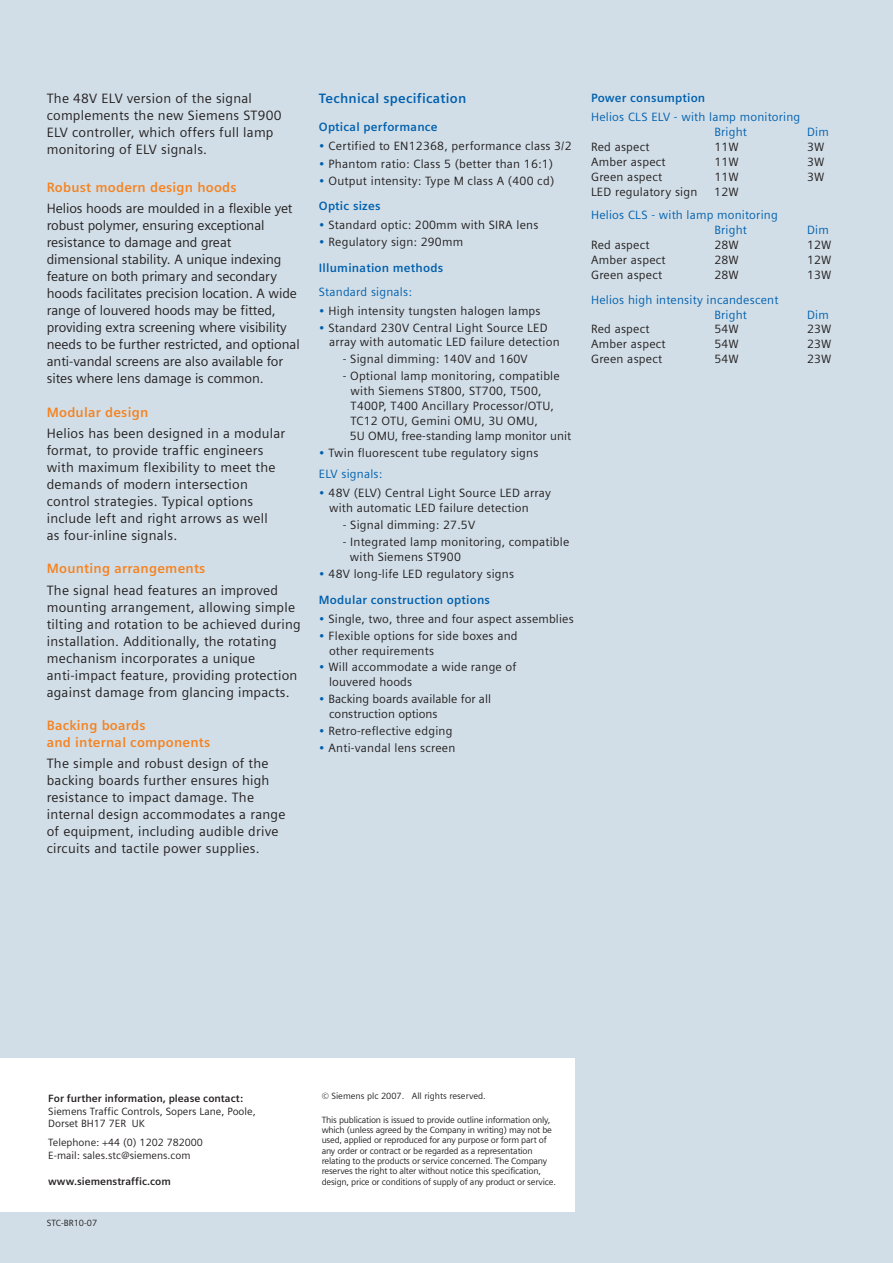
<style>
.page{position:relative;width:893px;height:1263px;background:#d1dee7}
.page>*{position:absolute;margin:0;border:0;box-sizing:border-box;transform-origin:0 0}
.t1{font:13.5px/17px "Siemens Sans";letter-spacing:.015em;color:#231f20}
.t2{font:13.5px/17px "Siemens Sans";letter-spacing:-.005em;color:#231f20}
.t3{font:700 13.5px/16.5px "Siemens Sans";letter-spacing:.015em;color:#f58220}
.t4{font:700 13.5px "Siemens Sans";letter-spacing:.015em;color:#0160ae}
.t5{font:12px/14.9px "Siemens Sans";letter-spacing:.015em;color:#231f20}
.t6{font:12px/14.9px "Siemens Sans";letter-spacing:.015em;color:#0160ae}
.t7{font:700 12px "Siemens Sans";letter-spacing:.015em;color:#0160ae}
.t8{font:10.5px/12.6px "Siemens Sans";color:#231f20}
.t9{font:700 10.5px "Siemens Sans";color:#231f20}
.t10{font:9px/10.4px "Siemens Sans";letter-spacing:-.025em;color:#231f20}
.t11{font:9px "Siemens Sans";color:#231f20}
.s1{color:#0160ae}
.s2{font-weight:700;color:#0160ae}
</style>
<div class="page">
<div style="left:0;top:1059px;width:574px;height:153px;background:#fff"></div>
<p class="t1" style="left:47px;top:90px;width:236px">The 48V ELV version of the signal complements the new Siemens ST900<br>ELV controller, which offers full lamp monitoring of ELV signals.</p>
<p class="t3" style="left:47px;top:179px;width:191px">Robust modern design hoods</p>
<p class="t2" style="left:47px;top:200px;width:255px">Helios hoods are moulded in a flexible yet robust polymer, ensuring exceptional resistance to damage and great dimensional stability. A unique indexing feature on both primary and secondary hoods facilitates precision location. A wide range of louvered hoods may be fitted, providing extra screening where visibility needs to be further restricted, and optional anti-vandal screens are also available for sites where lens damage is common.</p>
<p class="t3" style="left:47px;top:404px;width:103px">Modular design</p>
<p class="t1" style="left:47px;top:425px;width:240px">Helios has been designed in a modular format, to provide traffic engineers with maximum flexibility to meet the demands of modern intersection control strategies. Typical options include left and right arrows as well<br>as four-inline signals.</p>
<p class="t3" style="left:47px;top:560px;width:160px">Mounting arrangements</p>
<p class="t1" style="left:47px;top:581px;width:255px">The signal head features an improved mounting arrangement, allowing simple tilting and rotation to be achieved during installation. Additionally, the rotating mechanism incorporates a unique anti-impact feature, providing protection against damage from glancing impacts.</p>
<p class="t3" style="left:47px;top:717px;width:165px">Backing boards<br>and internal components</p>
<p class="t1" style="left:47px;top:755px;width:240px">The simple and robust design of the backing boards further ensures high resistance to impact damage. The internal design accommodates a range of equipment, including audible drive circuits and tactile power supplies.</p>
<p class="t4" style="left:319px;top:91px;width:149px">Technical specification</p>
<p class="t7" style="left:319px;top:120px;width:120px">Optical performance</p>
<p class="t5" style="left:319px;top:139px;width:254px"><span class="s1">•</span> Certified to EN12368, performance class 3/2</p>
<p class="t5" style="left:319px;top:156px;width:236px"><span class="s1">•</span> Phantom ratio: Class 5 (better than 16:1)</p>
<p class="t5" style="left:319px;top:168px;width:237px;line-height:25.7px"><span class="s1">•</span> Output intensity: Type M class A (400 cd)<br><span class="s2">Optic sizes</span></p>
<p class="t5" style="left:319px;top:218px;width:221px"><span class="s1">•</span> Standard optic: 200mm with SIRA lens</p>
<p class="t5" style="left:319px;top:229px;width:146px;line-height:25.7px"><span class="s1">•</span> Regulatory sign: 290mm<br><span class="s2">Illumination methods</span></p>
<p class="t6" style="left:319px;top:284px;width:94px">Standard signals:</p>
<p class="t5" style="left:319px;top:303px;width:223px"><span class="s1">•</span> High intensity tungsten halogen lamps</p>
<p class="t5" style="left:329px;top:320px;width:232px;text-indent:-10px"><span class="s1">•</span> Standard 230V Central Light Source LED array with automatic LED failure detection</p>
<p class="t5" style="left:343px;top:352px;width:186px">- Signal dimming: 140V and 160V</p>
<p class="t5" style="left:350px;top:369px;width:223px;text-indent:-7px">- Optional lamp monitoring, compatible with Siemens ST800, ST700, T500, T400P, T400 Ancillary Processor/OTU, TC12 OTU, Gemini OMU, 3U OMU,<br>5U OMU, free-standing lamp monitor unit</p>
<p class="t5" style="left:319px;top:442px;width:221px;line-height:21.5px"><span class="s1">•</span> Twin fluorescent tube regulatory signs<br><span class="s1">ELV signals:</span></p>
<p class="t5" style="left:329px;top:486px;width:223px;text-indent:-10px"><span class="s1">•</span> 48V (ELV) Central Light Source LED array with automatic LED failure detection</p>
<p class="t5" style="left:343px;top:518px;width:134px">- Signal dimming: 27.5V</p>
<p class="t5" style="left:350px;top:534px;width:221px;text-indent:-7px">- Integrated lamp monitoring, compatible with Siemens ST900</p>
<p class="t5" style="left:319px;top:561px;width:197px;line-height:25.7px"><span class="s1">•</span> 48V long-life LED regulatory signs<br><span class="s2">Modular construction options</span></p>
<p class="t5" style="left:319px;top:611px;width:256px"><span class="s1">•</span> Single, two, three and four aspect assemblies</p>
<p class="t5" style="left:329px;top:628px;width:190px;text-indent:-10px"><span class="s1">•</span> Flexible options for side boxes and other requirements</p>
<p class="t5" style="left:329px;top:660px;width:189px;text-indent:-10px"><span class="s1">•</span> Will accommodate a wide range of louvered hoods</p>
<p class="t5" style="left:329px;top:692px;width:164px;text-indent:-10px"><span class="s1">•</span> Backing boards available for all construction options</p>
<p class="t5" style="left:319px;top:723px;width:135px"><span class="s1">•</span> Retro-reflective edging</p>
<p class="t5" style="left:319px;top:740px;width:138px"><span class="s1">•</span> Anti-vandal lens screen</p>
<p class="t7" style="left:591px;top:91px;width:116px">Power consumption</p>
<p class="t6" style="left:714px;top:110px;width:87px;text-indent:-123px">Helios CLS ELV - with lamp monitoring<br>Bright</p>
<p class="t6" style="left:807px;top:125px;width:23px">Dim</p>
<p class="t5" style="left:591px;top:140px;width:60px">Red aspect</p>
<p class="t5" style="left:714px;top:140px;width:26px">11W</p>
<p class="t5" style="left:807px;top:140px;width:19px">3W</p>
<p class="t5" style="left:591px;top:154px;width:76px">Amber aspect</p>
<p class="t5" style="left:714px;top:154px;width:26px">11W</p>
<p class="t5" style="left:807px;top:154px;width:19px">3W</p>
<p class="t5" style="left:591px;top:169px;width:73px">Green aspect</p>
<p class="t5" style="left:714px;top:169px;width:26px">11W</p>
<p class="t5" style="left:807px;top:169px;width:19px">3W</p>
<p class="t5" style="left:591px;top:184px;width:108px">LED regulatory sign</p>
<p class="t5" style="left:714px;top:184px;width:26px">12W</p>
<p class="t6" style="left:714px;top:208px;width:65px;text-indent:-123px">Helios CLS - with lamp monitoring<br>Bright</p>
<p class="t6" style="left:807px;top:223px;width:23px">Dim</p>
<p class="t5" style="left:591px;top:238px;width:60px">Red aspect</p>
<p class="t5" style="left:714px;top:238px;width:26px">28W</p>
<p class="t5" style="left:807px;top:238px;width:26px">12W</p>
<p class="t5" style="left:591px;top:252px;width:76px">Amber aspect</p>
<p class="t5" style="left:714px;top:252px;width:26px">28W</p>
<p class="t5" style="left:807px;top:252px;width:26px">12W</p>
<p class="t5" style="left:591px;top:267px;width:73px">Green aspect</p>
<p class="t5" style="left:714px;top:267px;width:26px">28W</p>
<p class="t5" style="left:807px;top:267px;width:26px">13W</p>
<p class="t6" style="left:714px;top:292px;width:66px;text-indent:-123px">Helios high intensity incandescent<br>Bright</p>
<p class="t6" style="left:807px;top:307px;width:23px">Dim</p>
<p class="t5" style="left:591px;top:322px;width:60px">Red aspect</p>
<p class="t5" style="left:714px;top:322px;width:26px">54W</p>
<p class="t5" style="left:807px;top:322px;width:26px">23W</p>
<p class="t5" style="left:591px;top:337px;width:76px">Amber aspect</p>
<p class="t5" style="left:714px;top:337px;width:26px">54W</p>
<p class="t5" style="left:807px;top:337px;width:26px">23W</p>
<p class="t5" style="left:591px;top:352px;width:73px">Green aspect</p>
<p class="t5" style="left:714px;top:352px;width:26px">54W</p>
<p class="t5" style="left:807px;top:352px;width:26px">23W</p>
<p class="t9" style="left:48px;top:1092px;width:196px">For further information, please contact:</p>
<p class="t8" style="left:48px;top:1105px;width:209px">Siemens Traffic Controls, Sopers Lane, Poole,<br>Dorset BH17 7ER UK</p>
<p class="t8" style="left:48px;top:1136px;width:156px">Telephone: +44 (0) 1202 782000<br>E-mail: sales.stc@siemens.com</p>
<p class="t9" style="left:48px;top:1175px;width:124px">www.siemenstraffic.com</p>
<p class="t11" style="left:47px;top:1217px;width:52px">STC-BR10-07</p>
<p class="t11" style="left:322px;top:1091px;width:166px">© Siemens plc 2007. All rights reserved.</p>
<p class="t10" style="left:322px;top:1114px;width:236px">This publication is issued to provide outline information only, which (unless agreed by the Company in writing) may not be used, applied or reproduced for any purpose or form part of any order or contract or be regarded as a representation relating to the products or service concerned. The Company reserves the right to alter without notice this specification, design, price or conditions of supply of any product or service.</p>
</div>
